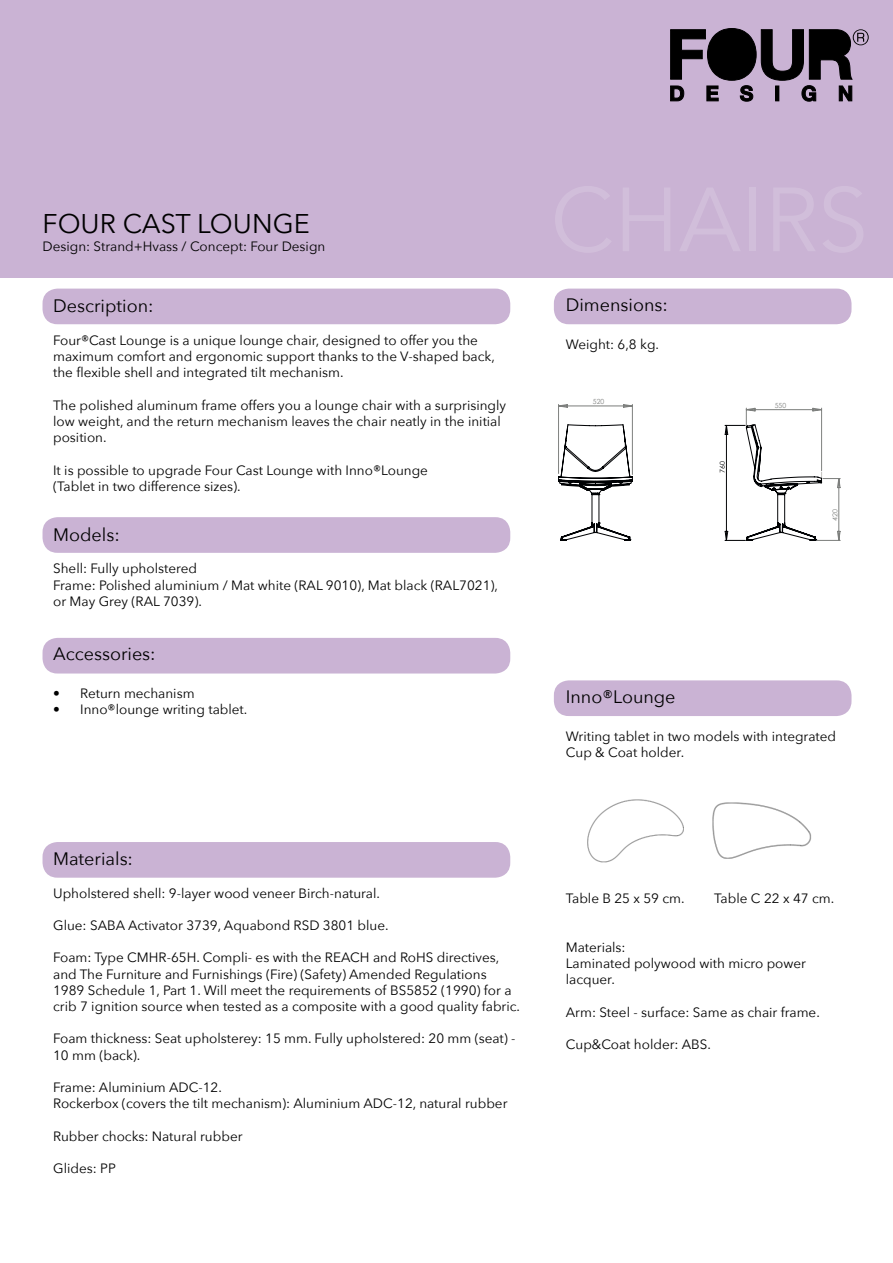
<style>
.page{position:relative;width:893px;height:1263px;background:#fff}
.page>*{position:absolute;margin:0;border:0;box-sizing:border-box;transform-origin:0 0}
.t1{font:27px "Avenir Next";color:#000}
.t2{font:18px "Avenir Next";color:#000}
.t3{font:13.5px/16.2px "Avenir Next";color:#000}
.t4{font:7.05px "Century Gothic";color:#7d7f7d;scale:.96 1}
.t5{font:6.75px "Century Gothic";color:#7d7f7d;scale:1.04 1}
.t6{font:6.75px "Century Gothic";color:#000204;scale:1.04 1}
</style>
<div class="page">
<div style="left:0;top:0;width:893px;height:277px;background:#cab3d4"></div>
<div style="left:43px;top:517px;width:467px;height:36px;background:#cab3d4;border-radius:15px"></div>
<div style="left:43px;top:289px;width:467px;height:35px;background:#cab3d4;border-radius:15px"></div>
<div style="left:43px;top:638px;width:467px;height:35px;background:#cab3d4;border-radius:15px"></div>
<div style="left:554px;top:289px;width:297px;height:35px;background:#cab3d4;border-radius:15px"></div>
<div style="left:43px;top:842px;width:467px;height:36px;background:#cab3d4;border-radius:15px"></div>
<div style="left:554px;top:680px;width:297px;height:36px;background:#cab3d4;border-radius:15px"></div>
<svg style="left:670px;top:28px;width:199px;height:74px"></svg>
<svg style="left:558px;top:404px;width:75px;height:137px"></svg>
<svg style="left:725px;top:408px;width:115px;height:133px"></svg>
<img style="left:587px;top:799px;width:225px;height:64px">
<h1 class="t1" style="left:43px;top:201px;width:269px">FOUR CAST LOUNGE</h1>
<p class="t3" style="left:43px;top:238px;width:284px">Design: Strand+Hvass / Concept: Four Design</p>
<h2 class="t2" style="left:53px;top:291px;width:102px">Description:</h2>
<p class="t3" style="left:53px;top:331px;width:443px">Four®Cast Lounge is a unique lounge chair, designed to offer you the maximum comfort and ergonomic support thanks to the V-shaped back, the flexible shell and integrated tilt mechanism.</p>
<p class="t3" style="left:53px;top:396px;width:454px">The polished aluminum frame offers you a lounge chair with a surprisingly low weight, and the return mechanism leaves the chair neatly in the initial position.</p>
<p class="t3" style="left:53px;top:461px;width:376px">It is possible to upgrade Four Cast Lounge with Inno®Lounge (Tablet in two difference sizes).</p>
<h2 class="t2" style="left:53px;top:520px;width:68px">Models:</h2>
<p class="t3" style="left:53px;top:560px;width:446px">Shell: Fully upholstered<br>Frame: Polished aluminium / Mat white (RAL 9010), Mat black (RAL7021), or May Grey (RAL 7039).</p>
<h2 class="t2" style="left:53px;top:638px;width:104px">Accessories:</h2>
<p class="t3" style="left:53px;top:684px;width:143px">• Return mechanism</p>
<p class="t3" style="left:53px;top:700px;width:196px">• Inno®lounge writing tablet.</p>
<h2 class="t2" style="left:53px;top:844px;width:81px">Materials:</h2>
<p class="t3" style="left:53px;top:884px;width:328px">Upholstered shell: 9-layer wood veneer Birch-natural.</p>
<p class="t3" style="left:53px;top:916px;width:337px">Glue: SABA Activator 3739, Aquabond RSD 3801 blue.</p>
<p class="t3" style="left:53px;top:949px;width:468px">Foam: Type CMHR-65H. Compli- es with the REACH and RoHS directives, and The Furniture and Furnishings (Fire) (Safety) Amended Regulations 1989 Schedule 1, Part 1. Will meet the requirements of BS5852 (1990) for a crib 7 ignition source when tested as a composite with a good quality fabric.</p>
<p class="t3" style="left:53px;top:1030px;width:464px">Foam thickness: Seat upholsterey: 15 mm. Fully upholstered: 20 mm (seat) -<br>10 mm (back).</p>
<p class="t3" style="left:53px;top:1078px;width:456px">Frame: Aluminium ADC-12.<br>Rockerbox (covers the tilt mechanism): Aluminium ADC-12, natural rubber</p>
<p class="t3" style="left:53px;top:1127px;width:191px">Rubber chocks: Natural rubber</p>
<p class="t3" style="left:53px;top:1159px;width:64px">Glides: PP</p>
<h2 class="t2" style="left:566px;top:289px;width:104px">Dimensions:</h2>
<p class="t3" style="left:566px;top:335px;width:95px">Weight: 6,8 kg.</p>
<p class="t4" style="left:593px;top:397px;width:13px">520</p>
<p class="t6" style="left:718px;top:473px;width:13px;rotate:-90deg">760</p>
<p class="t4" style="left:775px;top:401px;width:13px">550</p>
<p class="t5" style="left:830px;top:520px;width:13px;rotate:-90deg">420</p>
<h2 class="t2" style="left:566px;top:682px;width:111px">Inno®Lounge</h2>
<p class="t3" style="left:566px;top:728px;width:272px">Writing tablet in two models with integrated<br>Cup &amp; Coat holder.</p>
<p class="t3" style="left:566px;top:890px;width:120px">Table B 25 x 59 cm.</p>
<p class="t3" style="left:714px;top:890px;width:121px">Table C 22 x 47 cm.</p>
<p class="t3" style="left:566px;top:938px;width:242px">Materials:<br>Laminated polywood with micro power lacquer.</p>
<p class="t3" style="left:566px;top:1003px;width:256px">Arm: Steel - surface: Same as chair frame.</p>
<p class="t3" style="left:566px;top:1035px;width:147px">Cup&amp;Coat holder: ABS.</p>
</div>
